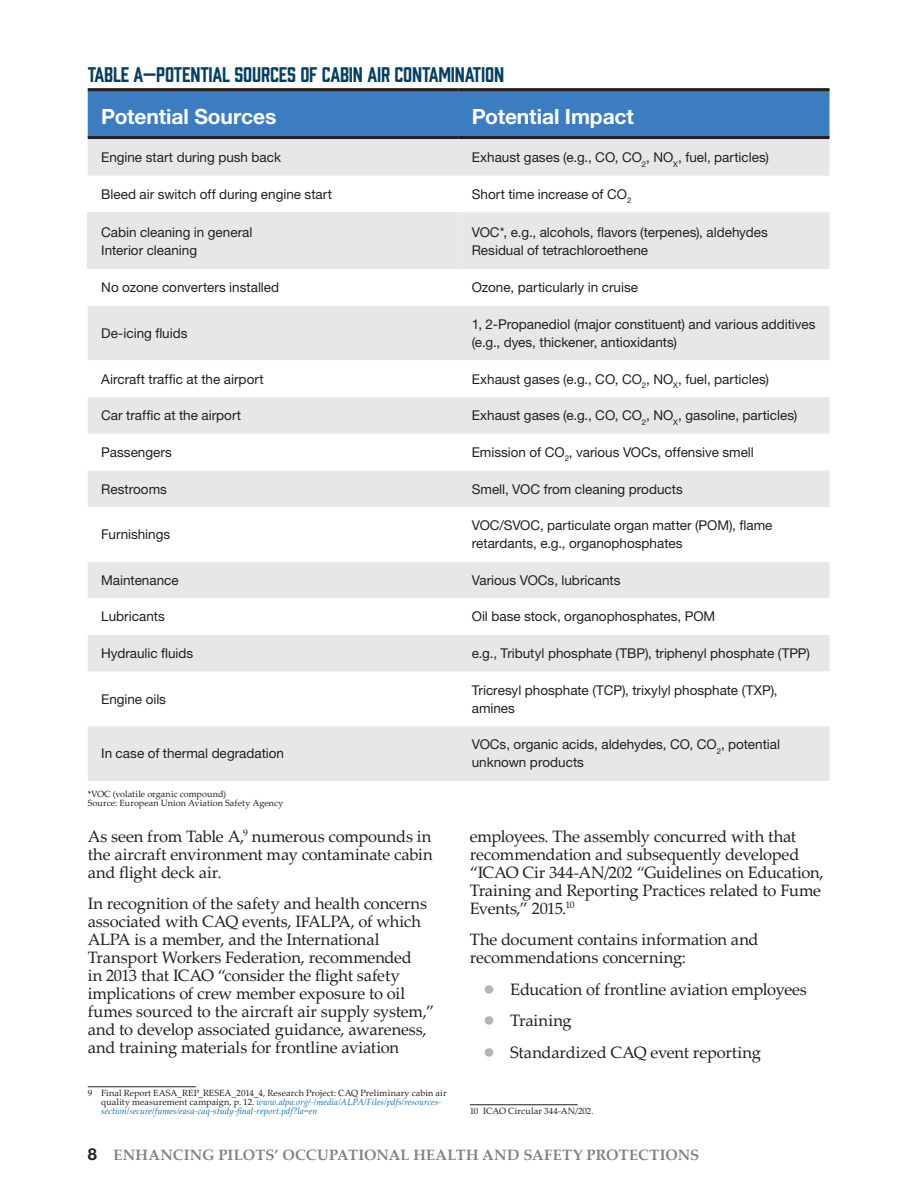
<style>
.page{position:relative;width:918px;height:1188px;background:#fff}
.page>*{position:absolute;margin:0;border:0;box-sizing:border-box;transform-origin:0 0}
.t1{font:700 21px "Helvetica Neue LT Std";letter-spacing:-.005em;color:#fff}
.t2{font:19.5px "Prohibition";letter-spacing:-.01em;color:#063f61}
.t3{font:16.5px/18px "Palatino Linotype";letter-spacing:-.01em;color:#231f20}
.t4{font:700 15px "Palatino Linotype";letter-spacing:.01em;color:#808285}
.t5{font:13.5px/18px "Helvetica Neue LT Std";color:#231f20}
.t6{font:italic 9px/9px "Palatino Linotype";letter-spacing:.005em;color:#106db7}
.t7{font:9px/9px "Palatino Linotype";letter-spacing:.005em;color:#231f20}
.s1{font-style:normal;color:#231f20}
.s2{font-family:"Helvetica Neue LT Std";font-size:24px;color:#b4b5b5}
.s3{font-family:"Helvetica Neue LT Std";font-size:16.5px;color:#231f20}
</style>
<div class="page">
<svg style="left:88px;top:91px;width:742px;height:85px;background:#88acd2"></svg>
<div style="left:88px;top:212px;width:742px;height:569px;background:#e6e7e9"></div>
<svg style="left:88px;top:269px;width:742px;height:457px"></svg>
<hr style="left:88px;top:88px;width:370px;height:3px;background:#231f20">
<hr style="left:458px;top:88px;width:372px;height:3px;background:#231f20">
<hr style="left:88px;top:136px;width:370px;height:3px;background:#231f20">
<hr style="left:458px;top:136px;width:372px;height:3px;background:#231f20">
<hr style="left:88px;top:1086px;width:108px;height:1px;background:#231f20">
<hr style="left:470px;top:1104px;width:108px;height:1px;background:#231f20">
<h2 class="t2" style="left:88px;top:61px;width:418px">TABLE A—POTENTIAL SOURCES OF CABIN AIR CONTAMINATION</h2>
<h1 class="t1" style="left:101px;top:104px;width:177px">Potential Sources</h1>
<h1 class="t1" style="left:472px;top:104px;width:164px">Potential Impact</h1>
<p class="t5" style="left:101px;top:148px;width:181px">Engine start during push back</p>
<p class="t5" style="left:472px;top:148px;width:299px">Exhaust gases (e.g., CO, CO<sub>2</sub>, NO<sub>X</sub>, fuel, particles)</p>
<p class="t5" style="left:101px;top:185px;width:232px">Bleed air switch off during engine start</p>
<p class="t5" style="left:472px;top:185px;width:161px">Short time increase of CO<sub>2</sub></p>
<p class="t5" style="left:101px;top:223px;width:153px">Cabin cleaning in general<br>Interior cleaning</p>
<p class="t5" style="left:472px;top:223px;width:298px">VOC*, e.g., alcohols, flavors (terpenes), aldehydes<br>Residual of tetrachloroethene</p>
<p class="t5" style="left:101px;top:278px;width:180px">No ozone converters installed</p>
<p class="t5" style="left:472px;top:278px;width:168px">Ozone, particularly in cruise</p>
<p class="t5" style="left:101px;top:324px;width:88px">De-icing fluids</p>
<p class="t5" style="left:472px;top:315px;width:345px">1, 2-Propanediol (major constituent) and various additives (e.g., dyes, thickener, antioxidants)</p>
<p class="t5" style="left:101px;top:370px;width:164px">Aircraft traffic at the airport</p>
<p class="t5" style="left:472px;top:370px;width:299px">Exhaust gases (e.g., CO, CO<sub>2</sub>, NO<sub>X</sub>, fuel, particles)</p>
<p class="t5" style="left:101px;top:406px;width:141px">Car traffic at the airport</p>
<p class="t5" style="left:472px;top:406px;width:327px">Exhaust gases (e.g., CO, CO<sub>2</sub>, NO<sub>X</sub>, gasoline, particles)</p>
<p class="t5" style="left:101px;top:443px;width:72px">Passengers</p>
<p class="t5" style="left:472px;top:443px;width:284px">Emission of CO<sub>2</sub>, various VOCs, offensive smell</p>
<p class="t5" style="left:101px;top:480px;width:67px">Restrooms</p>
<p class="t5" style="left:472px;top:480px;width:213px">Smell, VOC from cleaning products</p>
<p class="t5" style="left:101px;top:525px;width:71px">Furnishings</p>
<p class="t5" style="left:472px;top:516px;width:302px">VOC/SVOC, particulate organ matter (POM), flame retardants, e.g., organophosphates</p>
<p class="t5" style="left:101px;top:571px;width:79px">Maintenance</p>
<p class="t5" style="left:472px;top:571px;width:150px">Various VOCs, lubricants</p>
<p class="t5" style="left:101px;top:607px;width:65px">Lubricants</p>
<p class="t5" style="left:472px;top:607px;width:245px">Oil base stock, organophosphates, POM</p>
<p class="t5" style="left:101px;top:644px;width:94px">Hydraulic fluids</p>
<p class="t5" style="left:472px;top:644px;width:340px">e.g., Tributyl phosphate (TBP), triphenyl phosphate (TPP)</p>
<p class="t5" style="left:101px;top:690px;width:66px">Engine oils</p>
<p class="t5" style="left:472px;top:681px;width:307px">Tricresyl phosphate (TCP), trixylyl phosphate (TXP), amines</p>
<p class="t5" style="left:101px;top:744px;width:184px">In case of thermal degradation</p>
<p class="t5" style="left:472px;top:735px;width:310px">VOCs, organic acids, aldehydes, CO, CO<sub>2</sub>, potential unknown products</p>
<p class="t7" style="left:88px;top:789px;width:197px">*VOC (volatile organic compound)<br>Source: European Union Aviation Safety Agency</p>
<p class="t3" style="left:88px;top:826px;width:346px;text-align:justify">As seen from Table A,<sup>9</sup> numerous compounds in the aircraft environment may contaminate cabin and flight deck air.</p>
<p class="t3" style="left:88px;top:894px;width:348px">In recognition of the safety and health concerns associated with CAQ events, IFALPA, of which ALPA is a member, and the International Transport Workers Federation, recommended<br>in 2013 that ICAO “consider the flight safety implications of crew member exposure to oil fumes sourced to the aircraft air supply system,” and to develop associated guidance, awareness, and training materials for frontline aviation</p>
<p class="t6" style="left:101px;top:1088px;width:347px;text-indent:-14px"><span class="s1">9 Final Report EASA_REP_RESEA_2014_4, Research Project: CAQ Preliminary cabin air quality measurement campaign, p. 12.</span> www.alpa.org/-/media/ALPA/Files/pdfs/resources&shy;section/secure/fumes/easa-caq-study-final-report.pdf?la=en</p>
<p class="t3" style="left:470px;top:826px;width:355px">employees. The assembly concurred with that recommendation and subsequently developed “ICAO Cir 344-AN/202 “Guidelines on Education, Training and Reporting Practices related to Fume Events,” 2015.<sup>10</sup></p>
<p class="t3" style="left:470px;top:930px;width:290px">The document contains information and recommendations concerning:</p>
<p class="t3" style="left:483px;top:979px;width:325px"><span class="s2">•</span> Education of frontline aviation employees</p>
<p class="t3" style="left:483px;top:1011px;width:90px"><span class="s2">•</span> Training</p>
<p class="t3" style="left:483px;top:1042px;width:279px"><span class="s2">•</span> Standardized CAQ event reporting</p>
<p class="t7" style="left:470px;top:1106px;width:125px">10 ICAO Circular 344-AN/202.</p>
<p class="t4" style="left:88px;top:1144px;width:613px"><span class="s3">8</span> ENHANCING PILOTS’ OCCUPATIONAL HEALTH AND SAFETY PROTECTIONS</p>
</div>
